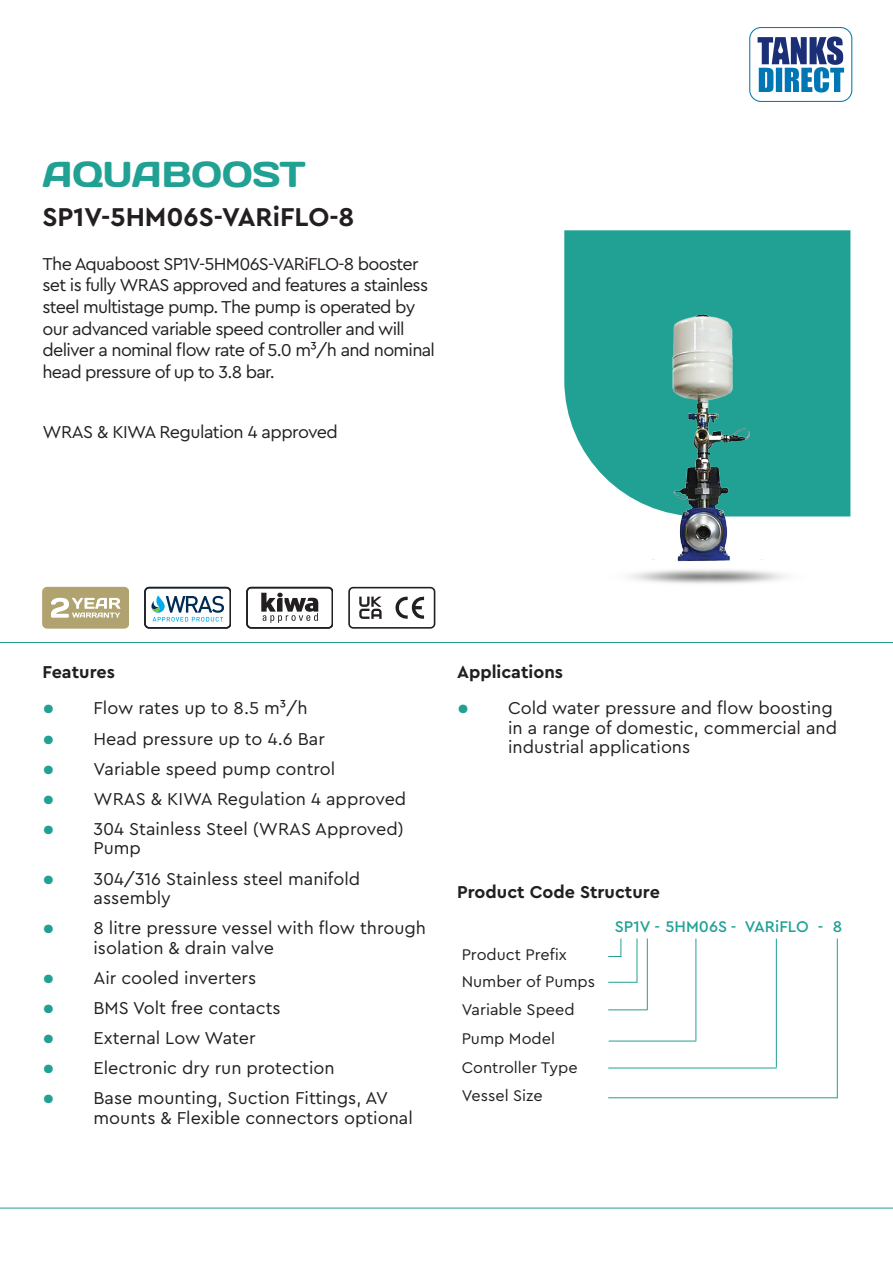
<style>
.page{position:relative;width:893px;height:1263px;background:#fff}
.page>*{position:absolute;margin:0;border:0;box-sizing:border-box;transform-origin:0 0}
.t1{font:36px "Days";color:#21a193}
.t2{font:700 27px "Cera Pro";color:#231f20}
.t3{font:18px/19.5px "Cera Pro";color:#231f20}
.t4{font:18px/21.6px "Cera Pro";letter-spacing:-.04em;color:#231f20}
.t5{font:700 18px "Cera Pro";color:#231f20}
.t6{font:18px "Cera Pro";letter-spacing:-.03em;color:#231f20}
.t7{font:16.2px/27.6px "Cera Pro";color:#231f20}
.t8{font:500 16.2px "Cera Pro";color:#21a193}
.s1{font-weight:500;font-size:30px;color:#21a193}
</style>
<div class="page">
<hr style="left:0;top:1208px;width:893px;height:1px;background:#21a193">
<hr style="left:0;top:642px;width:893px;height:1px;background:#21a193">
<div style="left:564px;top:230px;width:286px;height:34px;background:#21a193"></div>
<svg style="left:145px;top:587px;width:86px;height:42px"></svg>
<svg style="left:247px;top:587px;width:86px;height:42px"></svg>
<svg style="left:349px;top:587px;width:86px;height:42px"></svg>
<img style="left:564px;top:264px;width:287px;height:320px">
<div style="left:43px;top:587px;width:86px;height:42px;background:#b1a370;border-radius:5px"></div>
<svg style="left:51px;top:598px;width:70px;height:20px"></svg>
<hr style="left:608px;top:1067px;width:169px;height:1px;background:#21a193">
<hr style="left:776px;top:938px;width:1px;height:129px;background:#21a193">
<hr style="left:608px;top:1097px;width:230px;height:1px;background:#21a193">
<hr style="left:837px;top:938px;width:1px;height:160px;background:#21a193">
<hr style="left:609px;top:1041px;width:87px;height:1px;background:#21a193">
<hr style="left:695px;top:938px;width:1px;height:102px;background:#21a193">
<hr style="left:608px;top:1009px;width:40px;height:1px;background:#21a193">
<hr style="left:647px;top:938px;width:1px;height:72px;background:#21a193">
<svg style="left:608px;top:982px;width:29px;height:1px"></svg>
<hr style="left:637px;top:938px;width:1px;height:44px;background:#21a193">
<svg style="left:608px;top:938px;width:13px;height:19px"></svg>
<img style="left:749px;top:27px;width:104px;height:75px">
<h1 class="t1" style="left:43px;top:151px;width:265px">AQUABOOST</h1>
<h2 class="t2" style="left:43px;top:199px;width:313px">SP1V-5HM06S-VARiFLO-8</h2>
<p class="t4" style="left:43px;top:252px;width:394px">The Aquaboost SP1V-5HM06S-VARiFLO-8 booster set is fully WRAS approved and features a stainless steel multistage pump. The pump is operated by our advanced variable speed controller and will deliver a nominal flow rate of 5.0 m³/h and nominal head pressure of up to 3.8 bar.</p>
<p class="t6" style="left:43px;top:420px;width:297px">WRAS &amp; KIWA Regulation 4 approved</p>
<p class="t5" style="left:43px;top:660px;width:74px">Features</p>
<p class="t3" style="left:43px;top:698px;width:267px"><span class="s1">•</span> Flow rates up to 8.5 m³/h</p>
<p class="t3" style="left:43px;top:728px;width:284px"><span class="s1">•</span> Head pressure up to 4.6 Bar</p>
<p class="t3" style="left:43px;top:758px;width:294px"><span class="s1">•</span> Variable speed pump control</p>
<p class="t3" style="left:43px;top:788px;width:365px"><span class="s1">•</span> WRAS &amp; KIWA Regulation 4 approved</p>
<p class="t3" style="left:94px;top:818px;width:312px;text-indent:-51px"><span class="s1">•</span> 304 Stainless Steel (WRAS Approved)<br>Pump</p>
<p class="t3" style="left:94px;top:868px;width:268px;text-indent:-51px"><span class="s1">•</span> 304/316 Stainless steel manifold assembly</p>
<p class="t3" style="left:94px;top:918px;width:334px;text-indent:-51px"><span class="s1">•</span> 8 litre pressure vessel with flow through isolation &amp; drain valve</p>
<p class="t3" style="left:43px;top:967px;width:215px"><span class="s1">•</span> Air cooled inverters</p>
<p class="t3" style="left:43px;top:997px;width:240px"><span class="s1">•</span> BMS Volt free contacts</p>
<p class="t3" style="left:43px;top:1027px;width:215px"><span class="s1">•</span> External Low Water</p>
<p class="t3" style="left:43px;top:1058px;width:294px"><span class="s1">•</span> Electronic dry run protection</p>
<p class="t3" style="left:94px;top:1088px;width:321px;text-indent:-51px"><span class="s1">•</span> Base mounting, Suction Fittings, AV mounts &amp; Flexible connectors optional</p>
<p class="t5" style="left:457px;top:660px;width:107px">Applications</p>
<p class="t3" style="left:508px;top:698px;width:330px;text-indent:-51px"><span class="s1">•</span> Cold water pressure and flow boosting in a range of domestic, commercial and industrial applications</p>
<p class="t5" style="left:457px;top:880px;width:204px">Product Code Structure</p>
<p class="t7" style="left:462px;top:940px;width:135px">Product Prefix<br>Number of Pumps<br>Variable Speed</p>
<p class="t7" style="left:462px;top:1023px;width:117px;line-height:29.4px">Pump Model<br>Controller Type</p>
<p class="t7" style="left:462px;top:1081px;width:83px">Vessel Size</p>
<p class="t8" style="left:615px;top:915px;width:195px">SP1V 5HM06S VARiFLO</p>
<p class="t8" style="left:655px;top:915px;width:7px">-</p>
<p class="t8" style="left:731px;top:915px;width:7px">-</p>
<p class="t8" style="left:818px;top:915px;width:7px">-</p>
<p class="t8" style="left:833px;top:915px;width:11px">8</p>
</div>
